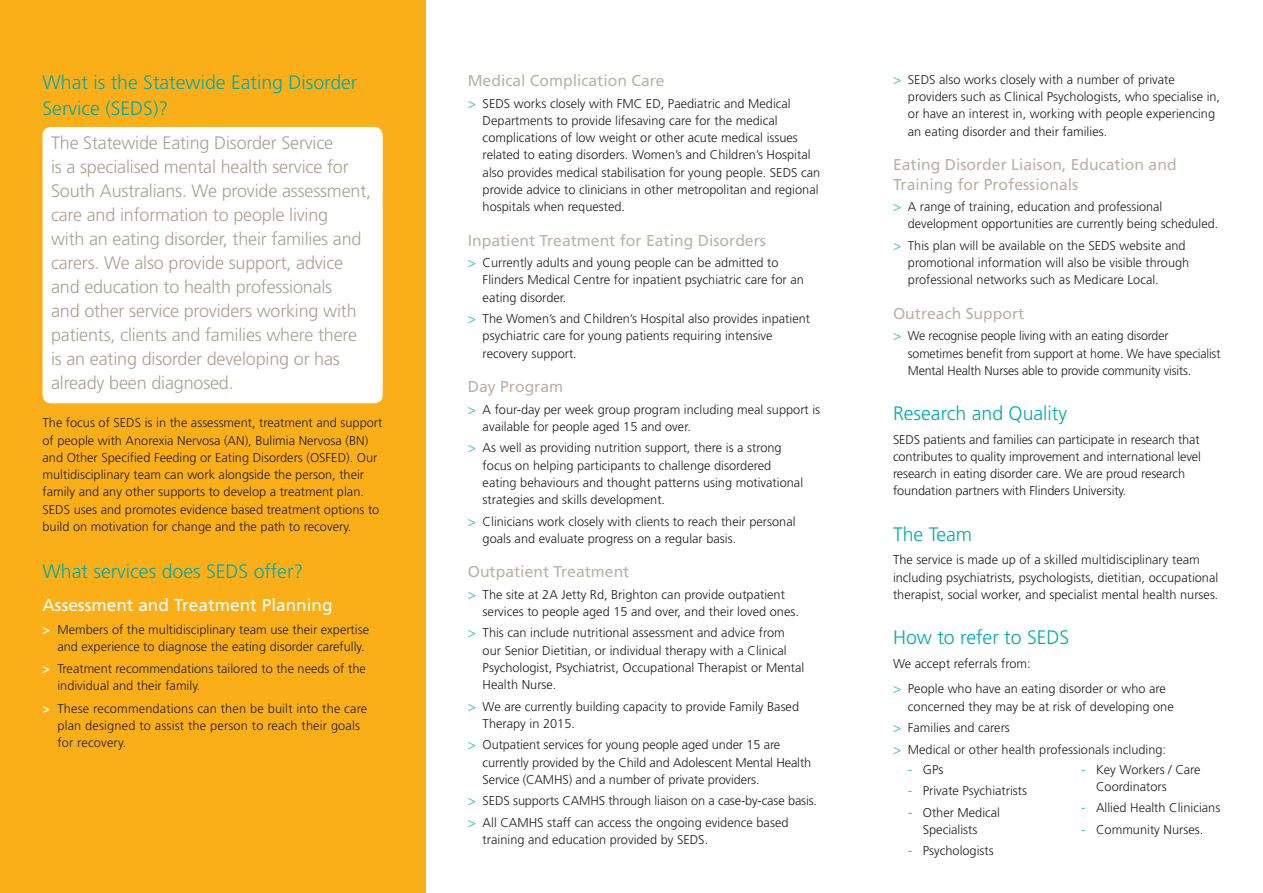
<style>
.page{position:relative;width:1263px;height:893px;background:#fff}
.page>*{position:absolute;margin:0;border:0;box-sizing:border-box;transform-origin:0 0}
.Subhead_1{font:300 19.5px/25.5px "Frutiger";color:#0aa}
.t1{font:300 18px/24px "Frutiger";letter-spacing:-.01em;color:#aba095}
.Subhead_2{font:17.25px "Frutiger";color:#fff}
.Subhead_2-2{font:15.75px/19.5px "Frutiger";color:#bbb2a8}
.Body_Copy{font:300 12.75px/17.2px "Frutiger";color:#231f20}
.Bullet_Points_Copy{font:300 12.75px/17.2px "Frutiger";color:#231f20}
.Bullet_Points_Copy_l{font:300 12.75px/17.2px "Frutiger";letter-spacing:.015em;color:#231f20}
.s1{font-weight:400;font-size:13.5px;color:#fff}
.s2{font-size:13.5px;color:#2cbebe}
</style>
<div class="page">
<div style="left:0;top:0;width:425px;height:893px;background:#faaf18"></div>
<div style="left:43px;top:127px;width:340px;height:276px;background:#fff;border-radius:9px"></div>
<p class="Subhead_1" style="left:43px;top:70px;width:316px">What is the Statewide Eating Disorder<br>Service (SEDS)?</p>
<p class="t1" style="left:51px;top:131px;width:322px">The Statewide Eating Disorder Service<br>is a specialised mental health service for South Australians. We provide assessment, care and information to people living<br>with an eating disorder, their families and carers. We also provide support, advice and education to health professionals<br>and other service providers working with patients, clients and families where there is an eating disorder developing or has already been diagnosed.</p>
<p class="Body_Copy" style="left:43px;top:414px;width:341px">The focus of SEDS is in the assessment, treatment and support of people with Anorexia Nervosa (AN), Bulimia Nervosa (BN) and Other Specified Feeding or Eating Disorders (OSFED). Our multidisciplinary team can work alongside the person, their family and any other supports to develop a treatment plan.<br>SEDS uses and promotes evidence based treatment options to build on motivation for change and the path to recovery.</p>
<p class="Subhead_1" style="left:43px;top:558px;width:262px">What services does SEDS offer?</p>
<p class="Subhead_2" style="left:43px;top:595px;width:292px">Assessment and Treatment Planning</p>
<p class="Bullet_Points_Copy" style="left:57px;top:621px;width:313px;text-indent:-15px"><span class="s1">&gt;</span> Members of the multidisciplinary team use their expertise and experience to diagnose the eating disorder carefully.</p>
<p class="Bullet_Points_Copy" style="left:57px;top:660px;width:310px;text-indent:-15px"><span class="s1">&gt;</span> Treatment recommendations tailored to the needs of the individual and their family.</p>
<p class="Bullet_Points_Copy_l" style="left:57px;top:700px;width:311px;text-indent:-15px"><span class="s1">&gt;</span> These recommendations can then be built into the care plan designed to assist the person to reach their goals for recovery.</p>
<p class="Subhead_2-2" style="left:468px;top:71px;width:198px">Medical Complication Care</p>
<p class="Body_Copy" style="left:483px;top:95px;width:339px;text-indent:-15px"><span class="s2">&gt;</span> SEDS works closely with FMC ED, Paediatric and Medical Departments to provide lifesaving care for the medical complications of low weight or other acute medical issues related to eating disorders. Women’s and Children’s Hospital also provides medical stabilisation for young people. SEDS can provide advice to clinicians in other metropolitan and regional hospitals when requested.</p>
<p class="Subhead_2-2" style="left:468px;top:230px;width:300px">Inpatient Treatment for Eating Disorders</p>
<p class="Body_Copy" style="left:483px;top:254px;width:323px;text-indent:-15px"><span class="s2">&gt;</span> Currently adults and young people can be admitted to<br>Flinders Medical Centre for inpatient psychiatric care for an eating disorder.</p>
<p class="Body_Copy" style="left:483px;top:310px;width:329px;text-indent:-15px"><span class="s2">&gt;</span> The Women’s and Children’s Hospital also provides inpatient psychiatric care for young patients requiring intensive recovery support.</p>
<p class="Subhead_2-2" style="left:468px;top:377px;width:97px">Day Program</p>
<p class="Body_Copy" style="left:483px;top:401px;width:339px;text-indent:-15px"><span class="s2">&gt;</span> A four-day per week group program including meal support is available for people aged 15 and over.</p>
<p class="Body_Copy" style="left:483px;top:439px;width:322px;text-indent:-15px"><span class="s2">&gt;</span> As well as providing nutrition support, there is a strong focus on helping participants to challenge disordered eating behaviours and thought patterns using motivational strategies and skills development.</p>
<p class="Body_Copy" style="left:483px;top:513px;width:314px;text-indent:-15px"><span class="s2">&gt;</span> Clinicians work closely with clients to reach their personal goals and evaluate progress on a regular basis.</p>
<p class="Subhead_2-2" style="left:468px;top:562px;width:163px">Outpatient Treatment</p>
<p class="Body_Copy" style="left:483px;top:586px;width:318px;text-indent:-15px"><span class="s2">&gt;</span> The site at 2A Jetty Rd, Brighton can provide outpatient services to people aged 15 and over, and their loved ones.</p>
<p class="Body_Copy" style="left:483px;top:625px;width:323px;text-indent:-15px"><span class="s2">&gt;</span> This can include nutritional assessment and advice from our Senior Dietitian, or individual therapy with a Clinical Psychologist, Psychiatrist, Occupational Therapist or Mental Health Nurse.</p>
<p class="Body_Copy" style="left:483px;top:698px;width:318px;text-indent:-15px"><span class="s2">&gt;</span> We are currently building capacity to provide Family Based<br>Therapy in 2015.</p>
<p class="Body_Copy" style="left:483px;top:737px;width:330px;text-indent:-15px"><span class="s2">&gt;</span> Outpatient services for young people aged under 15 are currently provided by the Child and Adolescent Mental Health<br>Service (CAMHS) and a number of private providers.</p>
<p class="Body_Copy" style="left:468px;top:793px;width:351px"><span class="s2">&gt;</span> SEDS supports CAMHS through liaison on a case-by-case basis.</p>
<p class="Body_Copy" style="left:483px;top:814px;width:307px;text-indent:-15px"><span class="s2">&gt;</span> All CAMHS staff can access the ongoing evidence based training and education provided by SEDS.</p>
<p class="Body_Copy" style="left:908px;top:71px;width:314px;text-indent:-15px"><span class="s2">&gt;</span> SEDS also works closely with a number of private providers such as Clinical Psychologists, who specialise in, or have an interest in, working with people experiencing an eating disorder and their families.</p>
<p class="Subhead_2-2" style="left:893px;top:155px;width:285px">Eating Disorder Liaison, Education and<br>Training for Professionals</p>
<p class="Body_Copy" style="left:908px;top:198px;width:312px;text-indent:-15px"><span class="s2">&gt;</span> A range of training, education and professional development opportunities are currently being scheduled.</p>
<p class="Body_Copy" style="left:908px;top:237px;width:283px;text-indent:-15px"><span class="s2">&gt;</span> This plan will be available on the SEDS website and promotional information will also be visible through professional networks such as Medicare Local.</p>
<p class="Subhead_2-2" style="left:893px;top:304px;width:133px">Outreach Support</p>
<p class="Body_Copy" style="left:908px;top:327px;width:314px;text-indent:-15px"><span class="s2">&gt;</span> We recognise people living with an eating disorder sometimes benefit from support at home. We have specialist<br>Mental Health Nurses able to provide community visits.</p>
<p class="Subhead_1" style="left:893px;top:401px;width:176px">Research and Quality</p>
<p class="Body_Copy" style="left:893px;top:431px;width:309px">SEDS patients and families can participate in research that contributes to quality improvement and international level research in eating disorder care. We are proud research foundation partners with Flinders University.</p>
<p class="Subhead_1" style="left:893px;top:521px;width:81px">The Team</p>
<p class="Body_Copy" style="left:893px;top:551px;width:327px">The service is made up of a skilled multidisciplinary team including psychiatrists, psychologists, dietitian, occupational therapist, social worker, and specialist mental health nurses.</p>
<p class="Subhead_1" style="left:893px;top:625px;width:178px">How to refer to SEDS</p>
<p class="Body_Copy" style="left:893px;top:655px;width:139px">We accept referrals from:</p>
<p class="Body_Copy" style="left:908px;top:681px;width:267px;text-indent:-15px"><span class="s2">&gt;</span> People who have an eating disorder or who are concerned they may be at risk of developing one</p>
<p class="Body_Copy" style="left:893px;top:719px;width:118px"><span class="s2">&gt;</span> Families and carers</p>
<p class="Body_Copy" style="left:893px;top:741px;width:275px"><span class="s2">&gt;</span> Medical or other health professionals including:</p>
<p class="Body_Copy" style="left:908px;top:761px;width:37px"><span class="s2">-</span> GPs</p>
<p class="Body_Copy" style="left:908px;top:782px;width:121px"><span class="s2">-</span> Private Psychiatrists</p>
<p class="Body_Copy" style="left:923px;top:804px;width:79px;text-indent:-15px"><span class="s2">-</span> Other Medical<br>Specialists</p>
<p class="Body_Copy" style="left:908px;top:842px;width:87px"><span class="s2">-</span> Psychologists</p>
<p class="Body_Copy" style="left:1096px;top:761px;width:106px;text-indent:-15px"><span class="s2">-</span> Key Workers / Care<br>Coordinators</p>
<p class="Body_Copy" style="left:1081px;top:799px;width:141px"><span class="s2">-</span> Allied Health Clinicians</p>
<p class="Body_Copy" style="left:1081px;top:821px;width:124px"><span class="s2">-</span> Community Nurses.</p>
</div>
